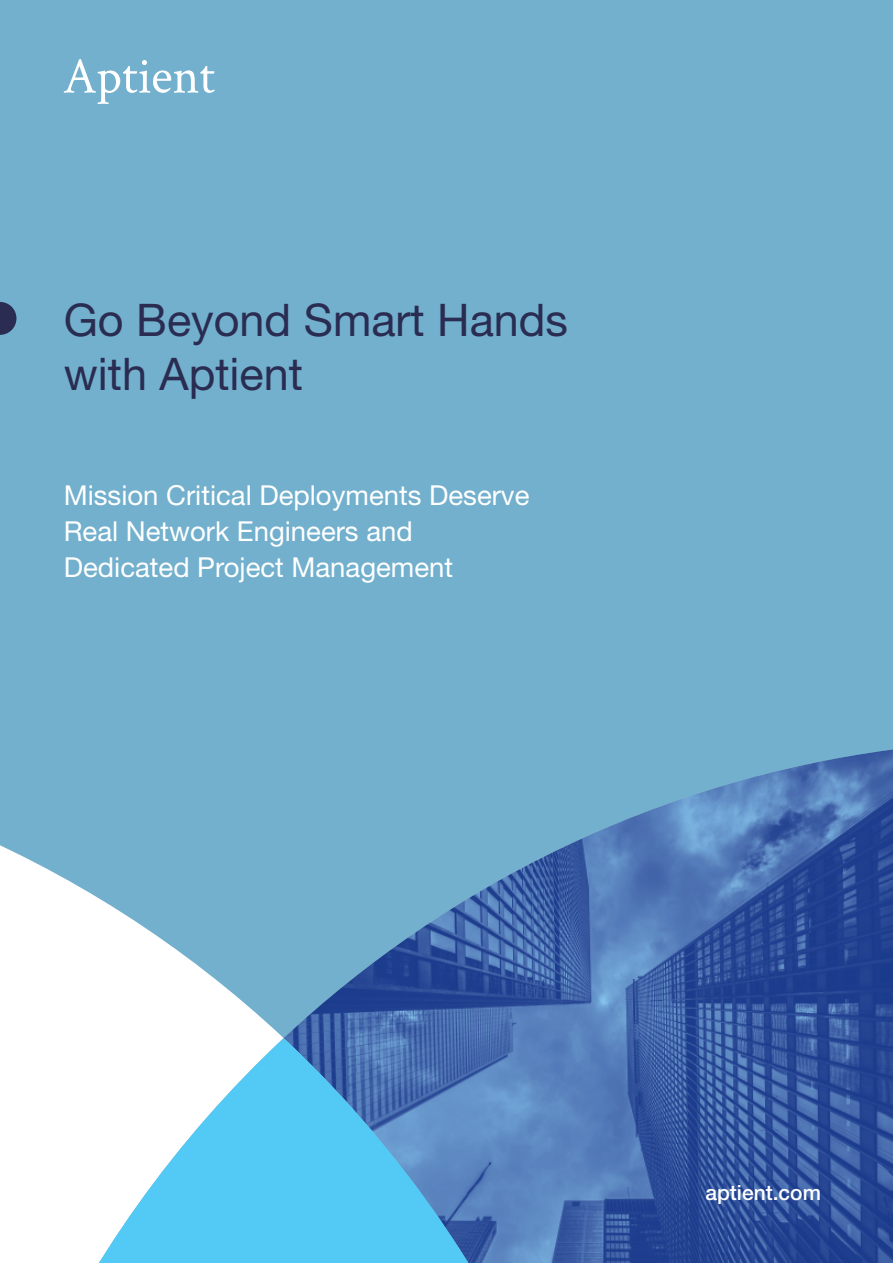
<style>
.page{position:relative;width:893px;height:1263px;background:#72b0cd}
.page>*{position:absolute;margin:0;border:0;box-sizing:border-box;transform-origin:0 0}
.t1{font:45px/54px "Helvetica Neue";color:#2a2c51}
.t2{font:27.45px/36px "Helvetica Neue";color:#fff}
.t3{font:500 21px "Helvetica Neue";color:#fff}
</style>
<div class="page">
<svg style="left:0;top:845px;width:284px;height:193px;fill:#fff"></svg>
<img style="left:284px;top:749px;width:609px;height:514px">
<svg style="left:0;top:1038px;width:634px;height:225px;background:#84bae0"></svg>
<svg style="left:64px;top:59px;width:151px;height:45px"></svg>
<svg style="left:0;top:302px;width:16px;height:33px"></svg>
<h1 class="t1" style="left:64px;top:296px;width:506px">Go Beyond Smart Hands with Aptient</h1>
<p class="t2" style="left:64px;top:479px;width:467px">Mission Critical Deployments Deserve<br>Real Network Engineers and<br>Dedicated Project Management</p>
<p class="t3" style="left:705px;top:1176px;width:117px">aptient.com</p>
</div>
